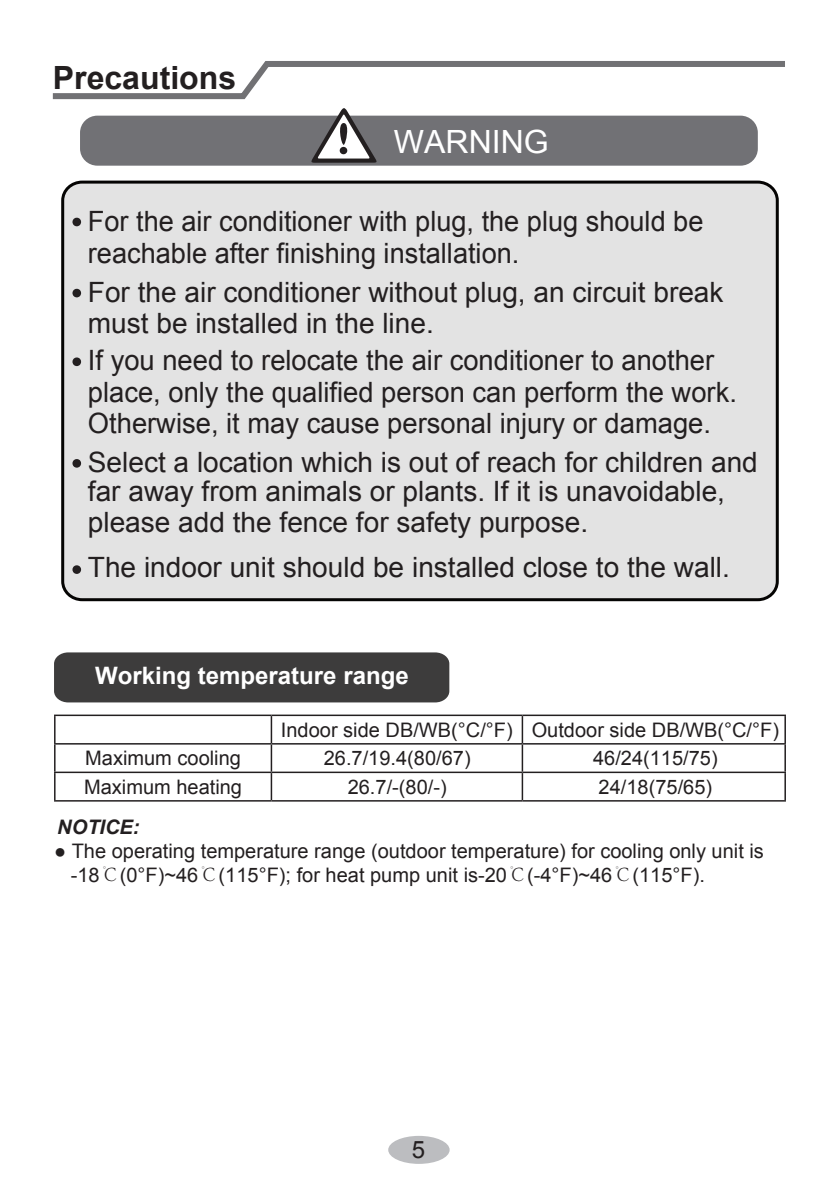
<style>
.page{position:relative;width:840px;height:1191px;background:#fff}
.page>*{position:absolute;margin:0;border:0;box-sizing:border-box;transform-origin:0 0}
.t1{font:700 32px "Arial";color:#231f20}
.t2{font:32px "Arial";color:#fff}
.t3{font:28px/31.6px "Arial";color:#231f20}
.t4{font:700 24px "Arial";color:#fff}
.t5{font:24px "Arial";color:#231f20}
.t6{font:20px "Arial";color:#231f20}
.t7{font:italic 700 20px "Arial";color:#231f20}
.s1{font-family:"Adobe Song Std";font-weight:300}
</style>
<div class="page">
<div style="left:63px;top:182px;width:713px;height:417px;background:#e3e3e3;border-radius:19px"></div>
<div style="left:61px;top:181px;width:717px;height:420px;border:3px solid #050403;border-radius:19px"></div>
<svg style="left:72px;top:459px;width:9px;height:8px"></svg>
<svg style="left:72px;top:565px;width:9px;height:9px"></svg>
<div style="left:388px;top:1135px;width:61px;height:28px;background:#bcbdc0;border-radius:50%"></div>
<div style="left:80px;top:116px;width:677px;height:50px;background:#717175;border-radius:17px"></div>
<svg style="left:52px;top:61px;width:733px;height:102px"></svg>
<div style="left:339px;top:147px;width:8px;height:7px;background:#231f20;border-radius:50%"></div>
<svg style="left:72px;top:357px;width:9px;height:9px"></svg>
<svg style="left:72px;top:289px;width:9px;height:8px"></svg>
<svg style="left:72px;top:218px;width:9px;height:8px"></svg>
<div style="left:54px;top:652px;width:395px;height:50px;background:#3d3c3c"></div>
<hr style="left:54px;top:714px;width:217px;height:2px;background:#231f20">
<hr style="left:271px;top:714px;width:251px;height:2px;background:#231f20">
<hr style="left:522px;top:714px;width:263px;height:2px;background:#231f20">
<hr style="left:54px;top:743px;width:217px;height:1px;background:#231f20">
<hr style="left:271px;top:743px;width:251px;height:1px;background:#231f20">
<hr style="left:522px;top:743px;width:263px;height:1px;background:#231f20">
<hr style="left:54px;top:771px;width:217px;height:2px;background:#231f20">
<hr style="left:271px;top:771px;width:251px;height:2px;background:#231f20">
<hr style="left:522px;top:771px;width:263px;height:2px;background:#231f20">
<hr style="left:54px;top:800px;width:217px;height:1px;background:#231f20">
<hr style="left:271px;top:800px;width:251px;height:1px;background:#231f20">
<hr style="left:522px;top:800px;width:263px;height:1px;background:#231f20">
<svg style="left:54px;top:716px;width:1px;height:84px"></svg>
<hr style="left:270px;top:716px;width:2px;height:27px;background:#231f20">
<hr style="left:521px;top:716px;width:2px;height:27px;background:#231f20">
<hr style="left:270px;top:744px;width:2px;height:27px;background:#231f20">
<hr style="left:521px;top:744px;width:2px;height:27px;background:#231f20">
<hr style="left:270px;top:773px;width:2px;height:27px;background:#231f20">
<hr style="left:521px;top:773px;width:2px;height:27px;background:#231f20">
<svg style="left:784px;top:716px;width:1px;height:84px"></svg>
<p class="t1" style="left:53px;top:56px;width:185px">Precautions</p>
<p class="t2" style="left:394px;top:121px;width:156px">WARNING</p>
<p class="t3" style="left:88px;top:206px;width:616px">For the air conditioner with plug, the plug should be reachable after finishing installation.</p>
<p class="t3" style="left:88px;top:276px;width:636px">For the air conditioner without plug, an circuit break must be installed in the line.</p>
<p class="t3" style="left:88px;top:345px;width:650px">If you need to relocate the air conditioner to another place, only the qualified person can perform the work.<br>Otherwise, it may cause personal injury or damage.</p>
<p class="t3" style="left:88px;top:447px;width:671px;line-height:30px">Select a location which is out of reach for children and far away from animals or plants. If it is unavoidable, please add the fence for safety purpose.</p>
<p class="t3" style="left:88px;top:552px;width:643px">The indoor unit should be installed close to the wall.</p>
<p class="t4" style="left:95px;top:659px;width:315px">Working temperature range</p>
<p class="t6" style="left:281px;top:716px;width:499px">Indoor side DB/WB(°C/°F) Outdoor side DB/WB(°C/°F)</p>
<p class="t6" style="left:85px;top:745px;width:157px">Maximum cooling</p>
<p class="t6" style="left:323px;top:745px;width:148px">26.7/19.4(80/67)</p>
<p class="t6" style="left:592px;top:745px;width:126px">46/24(115/75)</p>
<p class="t6" style="left:84px;top:773px;width:159px">Maximum heating</p>
<p class="t6" style="left:347px;top:773px;width:100px">26.7/-(80/-)</p>
<p class="t6" style="left:598px;top:773px;width:115px">24/18(75/65)</p>
<p class="t7" style="left:57px;top:814px;width:84px">NOTICE:</p>
<p class="t6" style="left:71px;top:861px;width:635px">-18<span class="s1">℃</span>(0°F)~46<span class="s1">℃</span>(115°F); for heat pump unit is-20<span class="s1">℃</span>(-4°F)~46<span class="s1">℃</span>(115°F).</p>
<p class="t6" style="left:54px;top:837px;width:711px">● The operating temperature range (outdoor temperature) for cooling only unit is</p>
<p class="t5" style="left:411px;top:1133px;width:15px">5</p>
</div>
